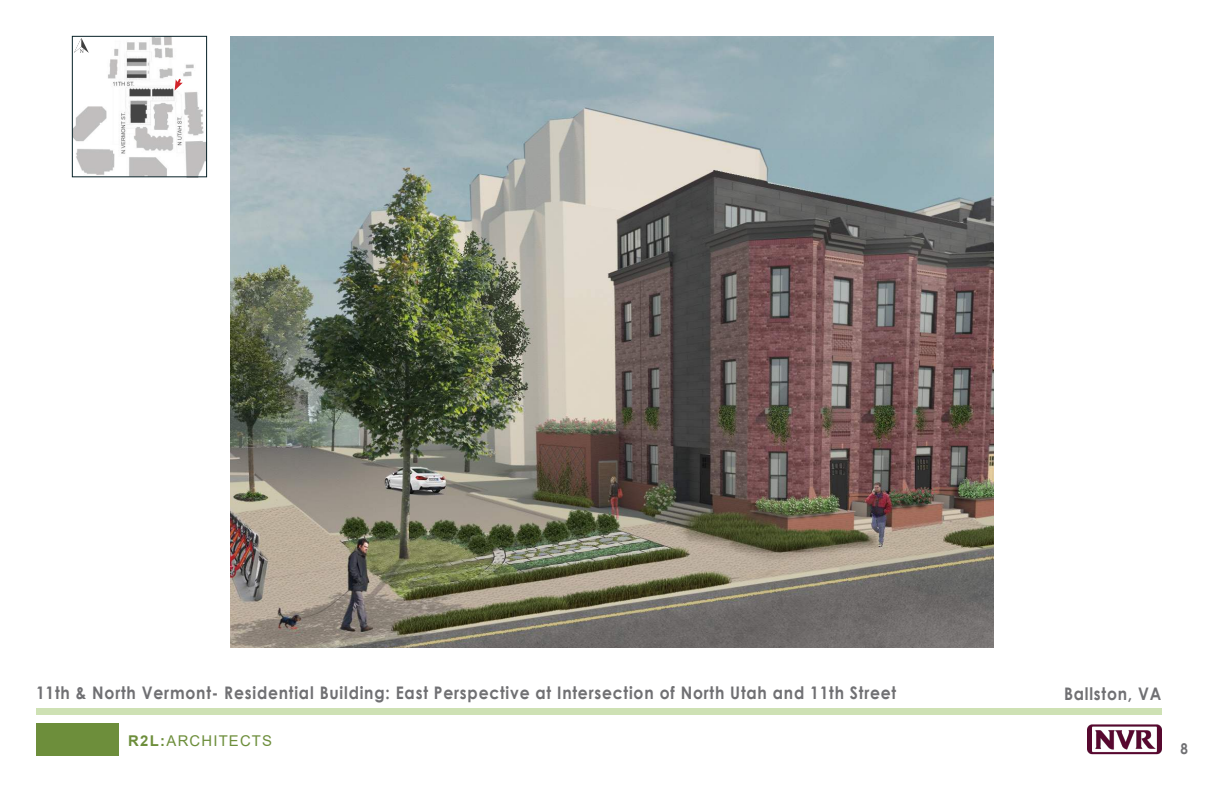
<style>
.page{position:relative;width:1224px;height:792px;background:#fff}
.page>*{position:absolute;margin:0;border:0;box-sizing:border-box;transform-origin:0 0}
.t1{font:700 17.3px "Century Gothic";letter-spacing:.05em;color:#707073;scale:.9 1}
.t2{font:14.8px "Arial";letter-spacing:.08em;color:#6d8e3b}
.t3{font:700 14.8px "Century Gothic";color:#707073;scale:.9 1}
.s1{font-weight:700}
</style>
<div class="page">
<div style="left:36px;top:724px;width:82px;height:32px;background:#6d8e3b"></div>
<div style="left:36px;top:708px;width:1125px;height:6px;background:#cee1b4"></div>
<img style="left:1087px;top:724px;width:74px;height:31px">
<img style="left:74px;top:38px;width:131px;height:137px">
<svg style="left:175px;top:77px;width:8px;height:14px"></svg>
<div style="left:72px;top:36px;width:135px;height:141px;border:1px solid #072127"></div>
<img style="left:72px;top:36px;width:20px;height:20px">
<img style="left:230px;top:36px;width:764px;height:612px">
<p class="t1" style="left:36px;top:680px;width:957px">11th &amp; North Vermont- Residential Building: East Perspective at Intersection of North Utah and 11th Street</p>
<p class="t2" style="left:128px;top:731px;width:145px"><span class="s1">R2L:</span>ARCHITECTS</p>
<p class="t1" style="left:1064px;top:681px;width:110px">Ballston, VA</p>
<p class="t3" style="left:1181px;top:737px;width:10px">8</p>
</div>
